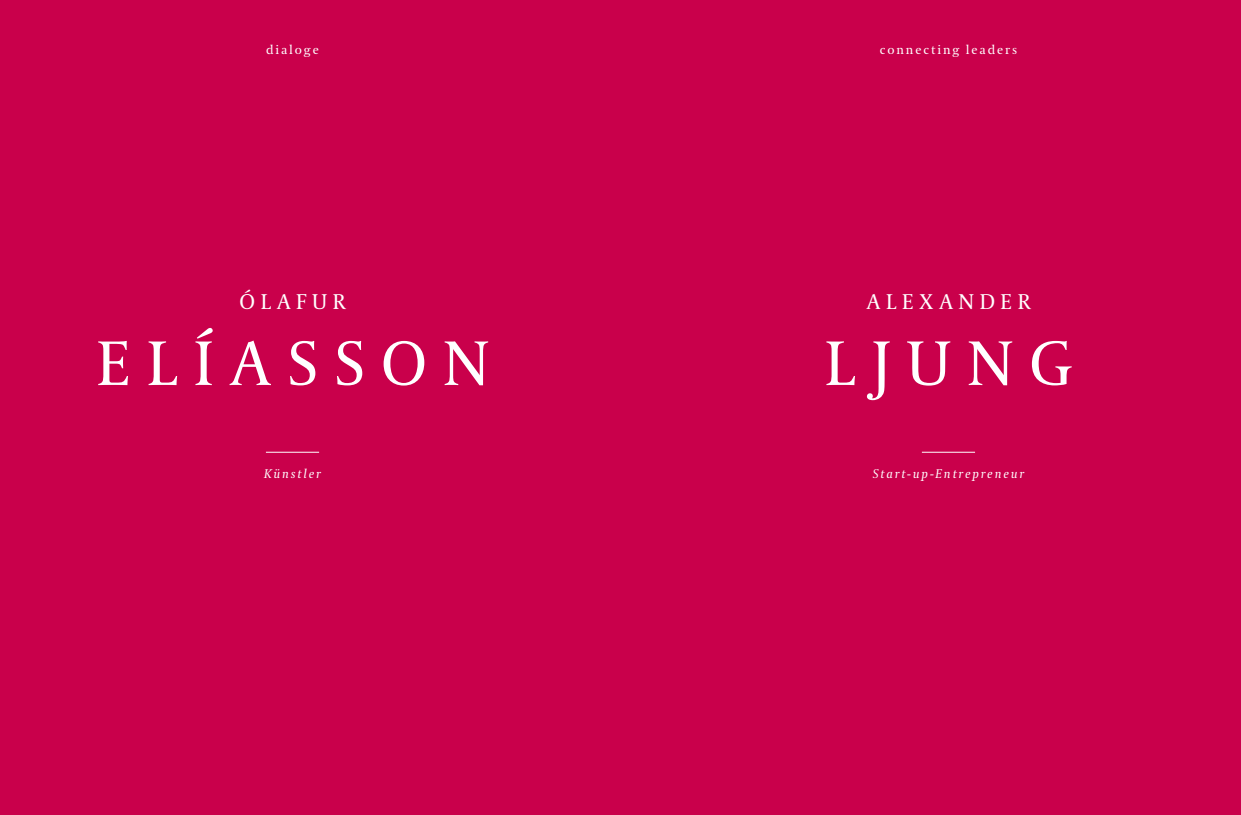
<style>
.page{position:relative;width:1241px;height:815px;background:#fff}
.page>*{position:absolute;margin:0;border:0;box-sizing:border-box;transform-origin:0 0}
.t1{font:62.5px "Coranto 2";letter-spacing:.26em;color:#fff}
.t2{font:21.25px "Coranto 2";letter-spacing:.26em;color:#fff}
.t3{font:italic 12.5px "Coranto 2";letter-spacing:.15em;color:#fff}
.t4{font:12.5px "Coranto 2";color:#fff}
</style>
<div class="page">
<div style="left:0;top:0;width:1240px;height:815px;background:#c9004b"></div>
<hr style="left:266px;top:452px;width:53px;height:1px;background:#fff">
<hr style="left:921px;top:452px;width:53px;height:1px;background:#fff">
<p class="t4" style="left:266px;top:42px;width:54px">DIALOGE</p>
<p class="t4" style="left:879px;top:42px;width:139px">CONNECTING LEADERS</p>
<h2 class="t2" style="left:239px;top:289px;width:107px">ÓLAFU R</h2>
<h1 class="t1" style="left:97px;top:326px;width:393px">ELÍASSON</h1>
<h2 class="t2" style="left:866px;top:289px;width:165px">ALEX ANDER</h2>
<h1 class="t1" style="left:824px;top:326px;width:43px">LJU</h1>
<h1 class="t1" style="left:967px;top:326px;width:107px">N G</h1>
<p class="t3" style="left:264px;top:466px;width:58px">Künstler</p>
<p class="t3" style="left:872px;top:466px;width:153px">Start-up-Entrepreneur</p>
</div>
